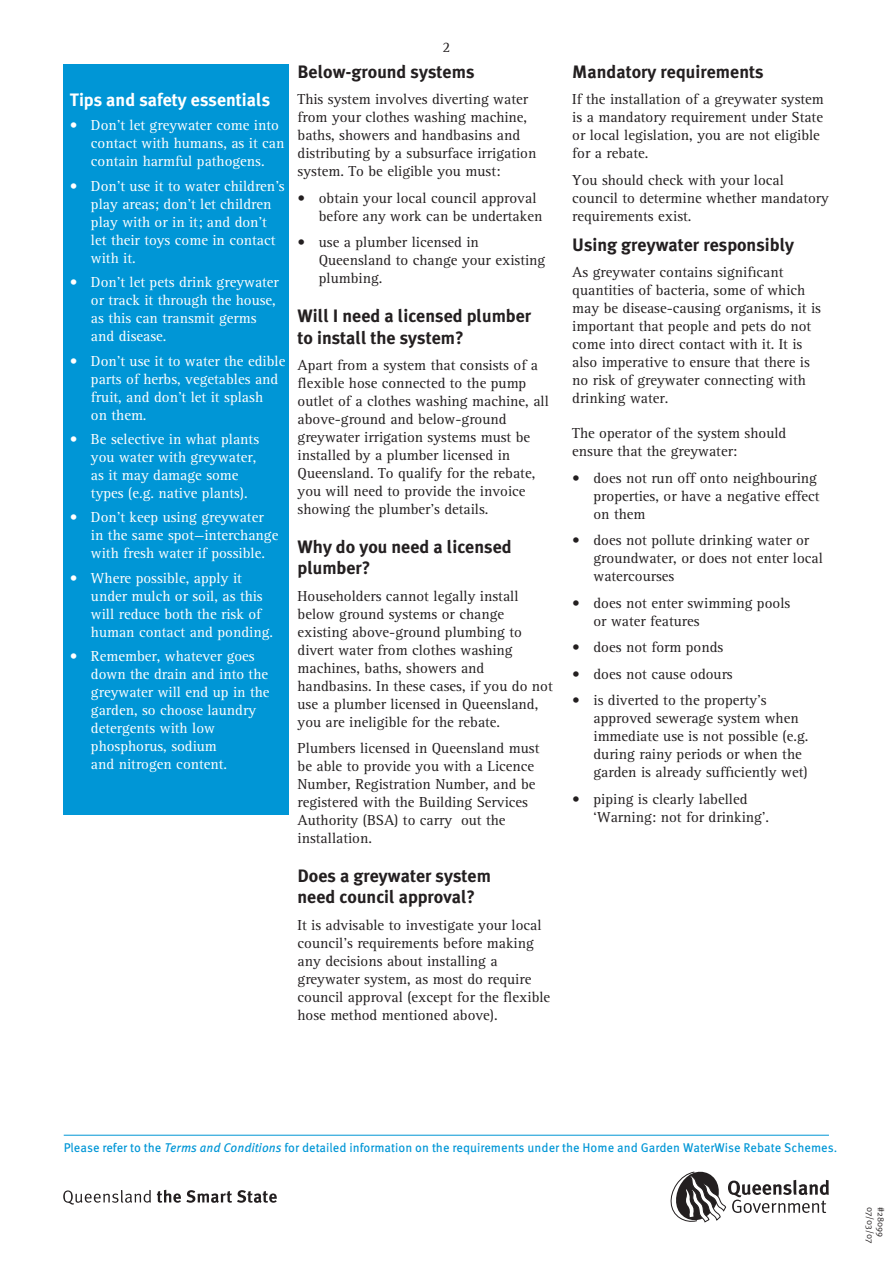
<style>
.page{position:relative;width:893px;height:1263px;background:#fff}
.page>*{position:absolute;margin:0;border:0;box-sizing:border-box;transform-origin:0 0}
.t1{font:700 18px/21.6px "Meta Plus";color:#231f20}
.t2{font:700 18px "Meta Plus";color:#fff}
.t3{font:15px/18px "Rotis Serif";color:#231f20}
.t4{font:15px/18px "Rotis Serif";color:#fff}
.t5{font:700 12.75px "Meta Normal";color:#0096d6}
.t6{font:9px "Meta Normal";color:#231f20}
.s1{font-style:italic}
</style>
<div class="page">
<hr style="left:64px;top:1135px;width:765px;height:1px;background:#0096d6">
<div style="left:64px;top:64px;width:225px;height:751px;background:#0096d6"></div>
<svg style="left:63px;top:1190px;width:88px;height:15px"></svg>
<svg style="left:157px;top:1190px;width:120px;height:13px"></svg>
<svg style="left:671px;top:1172px;width:158px;height:51px"></svg>
<p class="t2" style="left:70px;top:93px;width:202px">Tips and safety essentials</p>
<p class="t4" style="left:91px;top:118px;width:195px;text-indent:-21px">• Don’t let greywater come into contact with humans, as it can contain harmful pathogens.</p>
<p class="t4" style="left:91px;top:178px;width:195px;text-indent:-21px">• Don’t use it to water children’s play areas; don’t let children play with or in it; and don’t let their toys come in contact with it.</p>
<p class="t4" style="left:91px;top:275px;width:189px;text-indent:-21px">• Don’t let pets drink greywater or track it through the house, as this can transmit germs and disease.</p>
<p class="t4" style="left:91px;top:353px;width:196px;text-indent:-21px">• Don’t use it to water the edible parts of herbs, vegetables and fruit, and don’t let it splash<br>on them.</p>
<p class="t4" style="left:91px;top:431px;width:170px;text-indent:-21px">• Be selective in what plants you water with greywater, as it may damage some types (e.g. native plants).</p>
<p class="t4" style="left:91px;top:510px;width:189px;text-indent:-21px">• Don’t keep using greywater in the same spot—interchange with fresh water if possible.</p>
<p class="t4" style="left:91px;top:570px;width:184px;text-indent:-21px">• Where possible, apply it under mulch or soil, as this will reduce both the risk of human contact and ponding.</p>
<p class="t4" style="left:91px;top:648px;width:180px;text-indent:-21px">• Remember, whatever goes down the drain and into the greywater will end up in the garden, so choose laundry detergents with low phosphorus, sodium<br>and nitrogen content.</p>
<p class="t3" style="left:442px;top:39px;width:9px">2</p>
<p class="t1" style="left:297px;top:62px;width:178px">Below-ground systems</p>
<p class="t3" style="left:297px;top:92px;width:240px">This system involves diverting water from your clothes washing machine, baths, showers and handbasins and distributing by a subsurface irrigation system. To be eligible you must:</p>
<p class="t3" style="left:319px;top:190px;width:225px;text-indent:-21px">• obtain your local council approval before any work can be undertaken</p>
<p class="t3" style="left:319px;top:235px;width:228px;text-indent:-21px">• use a plumber licensed in<br>Queensland to change your existing plumbing.</p>
<p class="t1" style="left:297px;top:306px;width:235px">Will I need a licensed plumber to install the system?</p>
<p class="t3" style="left:297px;top:357px;width:253px">Apart from a system that consists of a flexible hose connected to the pump outlet of a clothes washing machine, all above-ground and below-ground greywater irrigation systems must be installed by a plumber licensed in Queensland. To qualify for the rebate, you will need to provide the invoice showing the plumber’s details.</p>
<p class="t1" style="left:297px;top:537px;width:216px">Why do you need a licensed plumber?</p>
<p class="t3" style="left:297px;top:588px;width:257px">Householders cannot legally install below ground systems or change existing above-ground plumbing to divert water from clothes washing machines, baths, showers and handbasins. In these cases, if you do not use a plumber licensed in Queensland, you are ineligible for the rebate.</p>
<p class="t3" style="left:297px;top:740px;width:243px">Plumbers licensed in Queensland must be able to provide you with a Licence<br>Number, Registration Number, and be registered with the Building Services<br>Authority (BSA) to carry out the installation.</p>
<p class="t1" style="left:297px;top:866px;width:195px">Does a greywater system need council approval?</p>
<p class="t3" style="left:297px;top:917px;width:254px">It is advisable to investigate your local council’s requirements before making any decisions about installing a greywater system, as most do require council approval (except for the flexible hose method mentioned above).</p>
<p class="t1" style="left:572px;top:62px;width:193px">Mandatory requirements</p>
<p class="t3" style="left:572px;top:92px;width:253px">If the installation of a greywater system is a mandatory requirement under State or local legislation, you are not eligible for a rebate.</p>
<p class="t3" style="left:572px;top:172px;width:258px">You should check with your local council to determine whether mandatory requirements exist.</p>
<p class="t1" style="left:572px;top:235px;width:223px">Using greywater responsibly</p>
<p class="t3" style="left:572px;top:265px;width:250px">As greywater contains significant quantities of bacteria, some of which may be disease-causing organisms, it is important that people and pets do not come into direct contact with it. It is also imperative to ensure that there is no risk of greywater connecting with drinking water.</p>
<p class="t3" style="left:572px;top:426px;width:216px">The operator of the system should ensure that the greywater:</p>
<p class="t3" style="left:593px;top:470px;width:228px;text-indent:-21px">• does not run off onto neighbouring properties, or have a negative effect on them</p>
<p class="t3" style="left:593px;top:533px;width:231px;text-indent:-21px">• does not pollute drinking water or groundwater, or does not enter local watercourses</p>
<p class="t3" style="left:593px;top:595px;width:198px;text-indent:-21px">• does not enter swimming pools or water features</p>
<p class="t3" style="left:572px;top:640px;width:153px">• does not form ponds</p>
<p class="t3" style="left:572px;top:666px;width:162px">• does not cause odours</p>
<p class="t3" style="left:593px;top:693px;width:216px;text-indent:-21px">• is diverted to the property’s approved sewerage system when immediate use is not possible (e.g. during rainy periods or when the garden is already sufficiently wet)</p>
<p class="t3" style="left:593px;top:791px;width:177px;text-indent:-21px">• piping is clearly labelled ‘Warning: not for drinking’.</p>
<p class="t5" style="left:64px;top:1140px;width:775px">Please refer to the <span class="s1">Terms and Conditions</span> for detailed information on the requirements under the Home and Garden WaterWise Rebate Schemes.</p>
<p class="t6" style="left:875px;top:1207px;width:38px;rotate:90deg">07/03/07</p>
<p class="t6" style="left:886px;top:1207px;width:32px;rotate:90deg">#28099</p>
</div>
